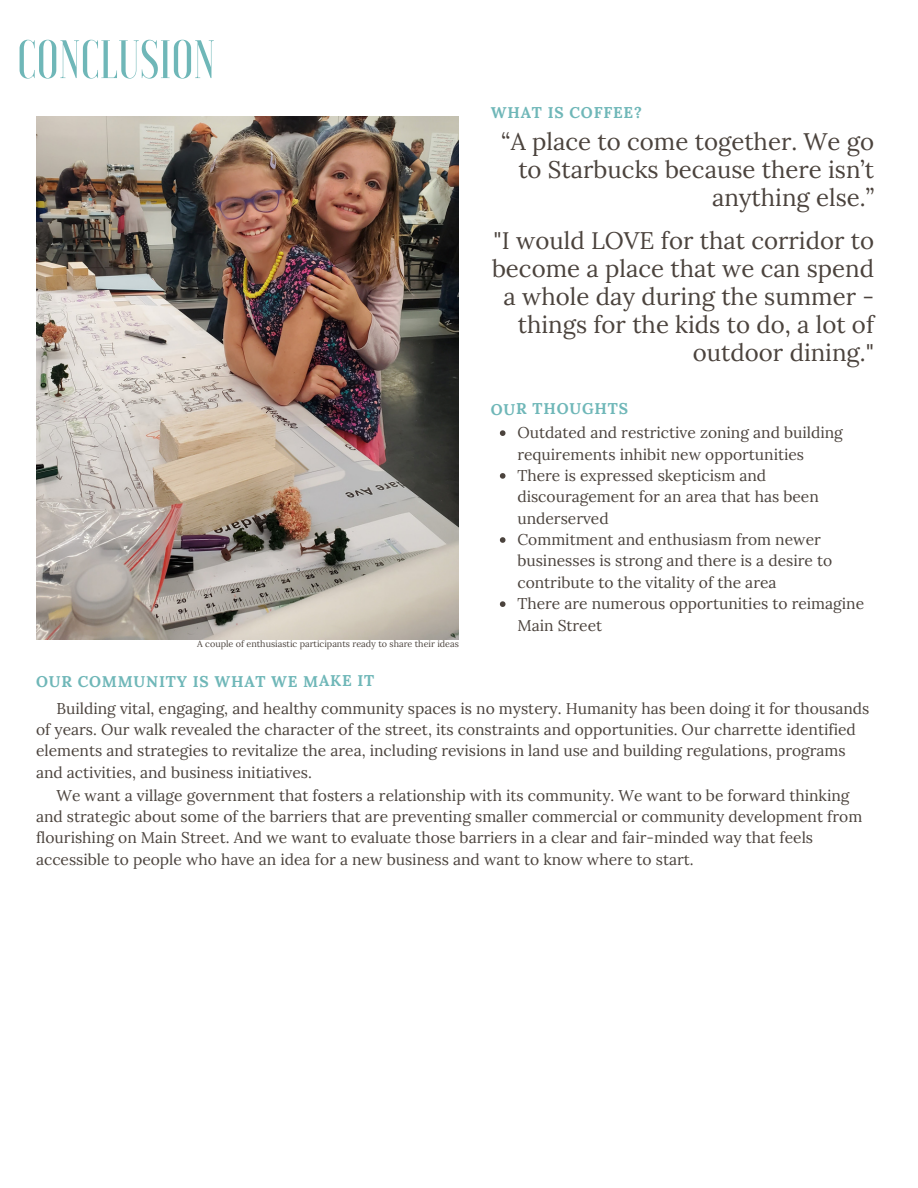
<style>
.page{position:relative;width:918px;height:1188px;background:#fff}
.page>*{position:absolute;margin:0;border:0;box-sizing:border-box;transform-origin:0 0}
.t1{font:500 54px "Voga";color:#6fb7b8}
.t2{font:24px/28.2px "Lora";color:#4b433d;text-align:right}
.t3{font:15.6px/21.3px "Lora";color:#4b433d}
.t4{font:700 15.6px "Lora";letter-spacing:.045em;color:#6fb7b8}
.t5{font:9px "Lora";color:#4b433d}
</style>
<div class="page">
<img style="left:36px;top:117px;width:423px;height:523px">
<svg style="left:500px;top:430px;width:6px;height:6px"></svg>
<svg style="left:500px;top:473px;width:6px;height:6px"></svg>
<svg style="left:500px;top:537px;width:6px;height:6px"></svg>
<svg style="left:500px;top:601px;width:6px;height:6px"></svg>
<h1 class="t1" style="left:17px;top:32px;width:200px">CONCLUSION</h1>
<p class="t5" style="left:197px;top:638px;width:263px">A couple of enthusiastic participants ready to share their ideas</p>
<p class="t4" style="left:36px;top:671px;width:340px">OUR COMMUNITY IS WHAT WE MAKE IT</p>
<p class="t4" style="left:491px;top:102px;width:152px">WHAT IS COFFEE?</p>
<h2 class="t2" style="left:501px;top:127px;width:374px">“A place to come together. We go to Starbucks because there isn’t anything else.”</h2>
<h2 class="t2" style="left:492px;top:226px;width:384px">"I would LOVE for that corridor to become a place that we can spend a whole day during the summer - things for the kids to do, a lot of outdoor dining."</h2>
<p class="t4" style="left:491px;top:399px;width:139px">OUR THOUGHTS</p>
<p class="t3" style="left:517px;top:422px;width:348px">Outdated and restrictive zoning and building requirements inhibit new opportunities<br>There is expressed skepticism and discouragement for an area that has been underserved<br>Commitment and enthusiasm from newer businesses is strong and there is a desire to contribute to the vitality of the area<br>There are numerous opportunities to reimagine Main Street</p>
<p class="t3" style="left:36px;top:697px;width:835px;text-indent:20px">Building vital, engaging, and healthy community spaces is no mystery. Humanity has been doing it for thousands of years. Our walk revealed the character of the street, its constraints and opportunities. Our charrette identified elements and strategies to revitalize the area, including revisions in land use and building regulations, programs and activities, and business initiatives.</p>
<p class="t3" style="left:36px;top:784px;width:828px;text-indent:20px">We want a village government that fosters a relationship with its community. We want to be forward thinking and strategic about some of the barriers that are preventing smaller commercial or community development from flourishing on Main Street. And we want to evaluate those barriers in a clear and fair-minded way that feels accessible to people who have an idea for a new business and want to know where to start.</p>
</div>
